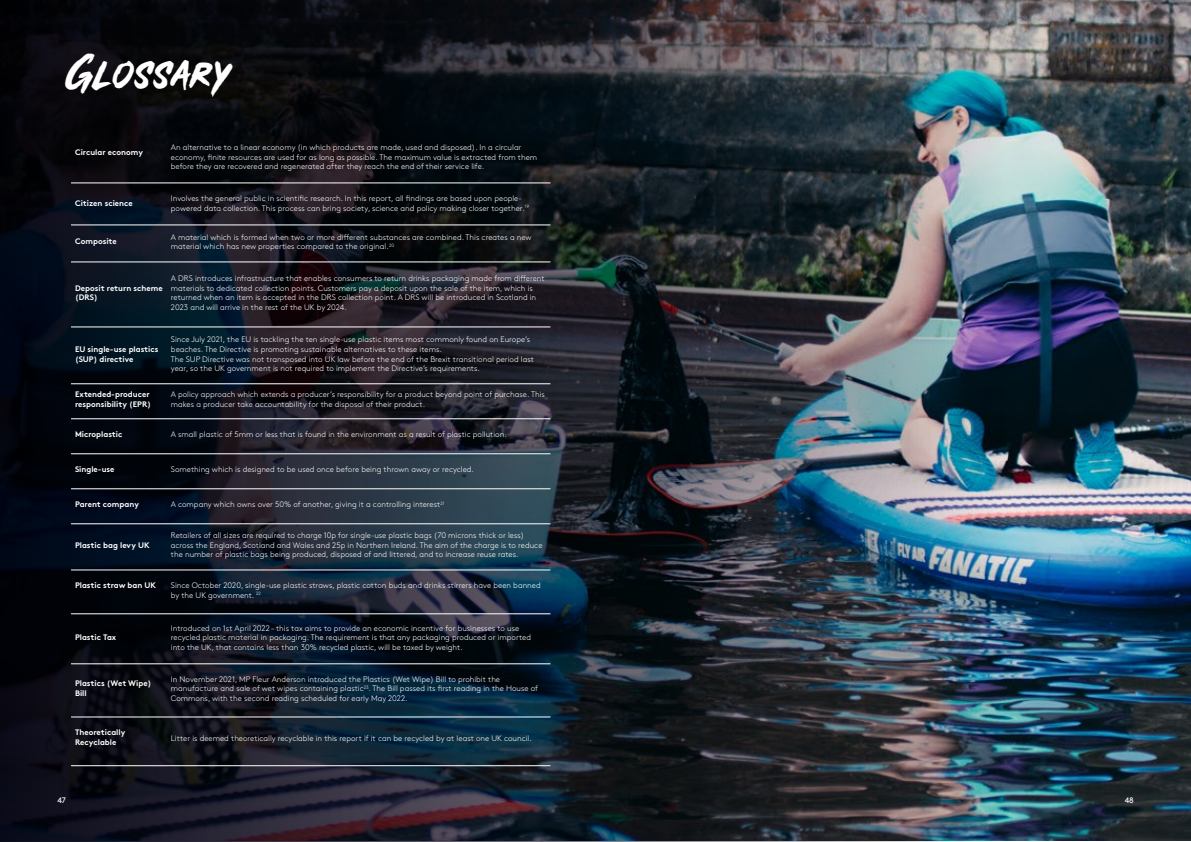
<style>
.page{position:relative;width:1191px;height:842px;background:#fff}
.page>*{position:absolute;margin:0;border:0;box-sizing:border-box;transform-origin:0 0}
.t1{font:45px "MADE Soulmaze Brush";letter-spacing:.02em;color:#fff}
.t2{font:300 8px/9.6px "Brown Std";color:#fff}
.t3{font:700 8px/9.6px "Brown Std";color:#fff}
.t4{font:8px "Brown Std";color:#fff}
.s1{font-weight:700}
.s2{font-weight:700;color:#000}
</style>
<div class="page">
<img style="left:1008px;top:0;width:183px;height:840px">
<img style="left:0;top:0;width:1008px;height:842px">
<hr style="left:71px;top:183px;width:479px;height:1px;background:#fff">
<hr style="left:71px;top:225px;width:479px;height:1px;background:#fff">
<hr style="left:71px;top:262px;width:479px;height:1px;background:#fff">
<hr style="left:71px;top:327px;width:479px;height:1px;background:#fff">
<hr style="left:71px;top:384px;width:479px;height:1px;background:#fff">
<hr style="left:71px;top:419px;width:479px;height:1px;background:#fff">
<hr style="left:71px;top:454px;width:479px;height:1px;background:#fff">
<hr style="left:71px;top:489px;width:479px;height:1px;background:#fff">
<hr style="left:71px;top:524px;width:479px;height:1px;background:#fff">
<hr style="left:71px;top:570px;width:479px;height:1px;background:#fff">
<hr style="left:71px;top:614px;width:479px;height:1px;background:#fff">
<hr style="left:71px;top:664px;width:479px;height:1px;background:#fff">
<hr style="left:71px;top:717px;width:479px;height:1px;background:#fff">
<hr style="left:71px;top:765px;width:479px;height:1px;background:#fff">
<h1 class="t1" style="left:71px;top:44px;width:165px">GLOSSARY</h1>
<p class="t3" style="left:75px;top:147px;width:69px">Circular economy</p>
<p class="t2" style="left:171px;top:143px;width:368px">An alternative to a linear economy (in which products are made, used and disposed). In a circular economy, finite resources are used for as long as possible. The maximum value is extracted from them before they are recovered and regenerated after they reach the end of their service life.</p>
<p class="t3" style="left:75px;top:198px;width:59px">Citizen science</p>
<p class="t2" style="left:171px;top:193px;width:360px">Involves the general public in scientific research. In this report, all findings are based upon people&shy;powered data collection. This process can bring society, science and policy making closer together.<sup>19</sup></p>
<p class="t3" style="left:75px;top:237px;width:43px">Composite</p>
<p class="t2" style="left:171px;top:232px;width:362px">A material which is formed when two or more different substances are combined. This creates a new material which has new properties compared to the original.<sup>20</sup></p>
<p class="t3" style="left:75px;top:283px;width:89px">Deposit return scheme (DRS)</p>
<p class="t2" style="left:171px;top:274px;width:375px">A DRS introduces infrastructure that enables consumers to return drinks packaging made from different materials to dedicated collection points. Customers pay a deposit upon the sale of the item, which is returned when an item is accepted in the DRS collection point. A DRS will be introduced in Scotland in 2023 and will arrive in the rest of the UK by 2024.</p>
<p class="t3" style="left:75px;top:344px;width:85px">EU single-use plastics (SUP) directive</p>
<p class="t2" style="left:171px;top:335px;width:364px">Since July 2021, the EU is tackling the ten single-use plastic items most commonly found on Europe’s beaches. The Directive is promoting sustainable alternatives to these items.<br>The SUP Directive was not transposed into UK law before the end of the Brexit transitional period last year, so the UK government is not required to implement the Directive’s requirements.</p>
<p class="t3" style="left:75px;top:390px;width:77px">Extended-producer responsibility (EPR)</p>
<p class="t2" style="left:171px;top:390px;width:375px">A policy approach which extends a producer’s responsibility for a product beyond point of purchase. This makes a producer take accountability for the disposal of their product.</p>
<p class="t3" style="left:75px;top:429px;width:49px">Microplastic</p>
<p class="t2" style="left:171px;top:430px;width:337px">A small plastic of 5mm or less that is found in the environment as a result of plastic pollution.</p>
<p class="t3" style="left:75px;top:465px;width:41px">Single-use</p>
<p class="t2" style="left:171px;top:465px;width:304px">Something which is designed to be used once before being thrown away or recycled.</p>
<p class="t3" style="left:75px;top:500px;width:65px">Parent company</p>
<p class="t2" style="left:171px;top:500px;width:275px">A company which owns over 50% of another, giving it a controlling interest<sup>21</sup></p>
<p class="t3" style="left:75px;top:540px;width:76px">Plastic bag levy UK</p>
<p class="t2" style="left:171px;top:531px;width:373px">Retailers of all sizes are required to charge 10p for single-use plastic bags (70 microns thick or less) across the England, Scotland and Wales and 25p in Northern Ireland. The aim of the charge is to reduce the number of plastic bags being produced, disposed of and littered, and to increase reuse rates.</p>
<p class="t2" style="left:171px;top:581px;width:371px;text-indent:-96px"><span class="s1">Plastic straw ban UK</span><span class="s2">K</span> Since October 2020, single-use plastic straws, plastic cotton buds and drinks stirrers have been banned by the UK government. <sup>22</sup></p>
<p class="t3" style="left:75px;top:632px;width:43px">Plastic Tax</p>
<p class="t2" style="left:171px;top:623px;width:362px">Introduced on 1st April 2022 – this tax aims to provide an economic incentive for businesses to use recycled plastic material in packaging. The requirement is that any packaging produced or imported into the UK, that contains less than 30% recycled plastic, will be taxed by weight.</p>
<p class="t3" style="left:75px;top:679px;width:78px">Plastics (Wet Wipe)<br>Bill</p>
<p class="t2" style="left:171px;top:674px;width:369px">In November 2021, MP Fleur Anderson introduced the Plastics (Wet Wipe) Bill to prohibit the manufacture and sale of wet wipes containing plastic<sup>23</sup>. The Bill passed its first reading in the House of<br>Commons, with the second reading scheduled for early May 2022.</p>
<p class="t3" style="left:75px;top:727px;width:52px">Theoretically<br>Recyclable</p>
<p class="t2" style="left:171px;top:734px;width:362px">Litter is deemed theoretically recyclable in this report if it can be recycled by at least one UK council.</p>
<p class="t4" style="left:57px;top:795px;width:10px">47</p>
<p class="t4" style="left:1124px;top:795px;width:11px">48</p>
</div>
